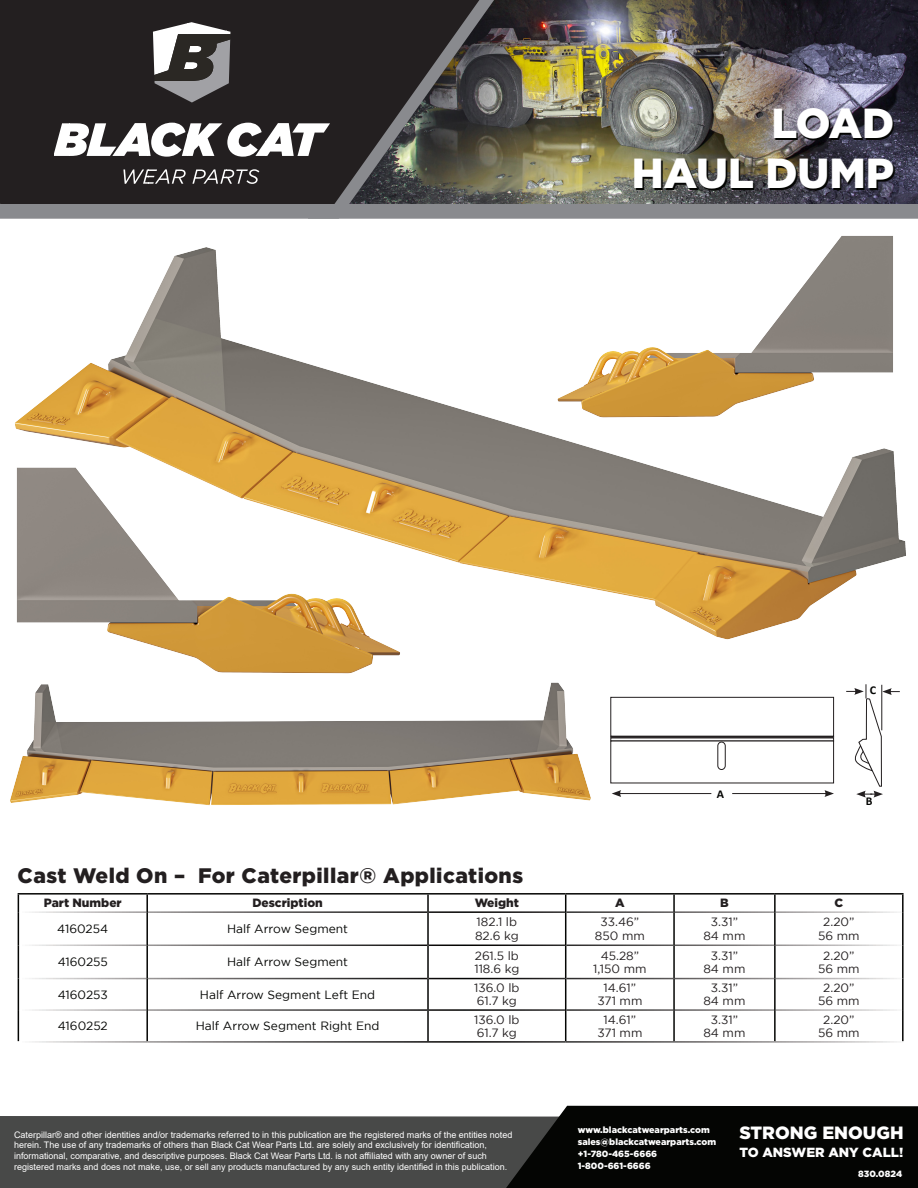
<style>
.page{position:relative;width:918px;height:1188px;background:#fff}
.page>*{position:absolute;margin:0;border:0;box-sizing:border-box;transform-origin:0 0}
.t1{font:900 42px "Gotham";color:#fff}
.t2{font:900 21px "Gotham";letter-spacing:.02em;color:#231f20}
.t3{font:900 17.7px "Gotham";color:#fff}
.t4{font:900 13.2px "Gotham";color:#fff}
.t5{font:12px "Gotham";color:#231f20}
.t6{font:12px "Gotham";color:#040503}
.t7{font:900 12px "Gotham";color:#231f20}
.t8{font:700 12px "Calibri";color:#040503}
.t9{font:9px/10.8px "Arial";color:#fff}
.t10{font:900 9px "Gotham";color:#fff}
</style>
<div class="page">
<img style="left:519px;top:0;width:399px;height:219px">
<svg style="left:0;top:1105px;width:918px;height:83px;background:#3c3d3b"></svg>
<svg style="left:0;top:0;width:519px;height:219px;background:#333030"></svg>
<div style="left:0;top:204px;width:918px;height:7px;background:#898a8e"></div>
<svg style="left:54px;top:123px;width:275px;height:34px"></svg>
<svg style="left:123px;top:169px;width:63px;height:15px"></svg>
<svg style="left:192px;top:169px;width:67px;height:15px"></svg>
<svg style="left:153px;top:22px;width:77px;height:81px"></svg>
<img style="left:15px;top:247px;width:891px;height:393px">
<img style="left:549px;top:236px;width:357px;height:196px">
<img style="left:15px;top:463px;width:393px;height:131px">
<img style="left:10px;top:594px;width:584px;height:330px">
<hr style="left:619px;top:793px;width:92px;height:1px;background:#231f20">
<svg style="left:612px;top:790px;width:9px;height:7px"></svg>
<hr style="left:732px;top:793px;width:95px;height:1px;background:#231f20">
<svg style="left:824px;top:790px;width:10px;height:7px"></svg>
<div style="left:610px;top:697px;width:224px;height:40px;border:1px solid #231f20"></div>
<div style="left:610px;top:736px;width:224px;height:2px;border:1px solid #231f20"></div>
<div style="left:610px;top:738px;width:224px;height:3px;border:1px solid #231f20"></div>
<div style="left:717px;top:742px;width:9px;height:28px;border:1px solid #231f20;border-radius:4px"></div>
<svg style="left:846px;top:195px;width:54px;height:603px"></svg>
<hr style="left:19px;top:911px;width:127px;height:2px;background:#fff">
<hr style="left:148px;top:911px;width:279px;height:2px;background:#fff">
<hr style="left:429px;top:911px;width:136px;height:2px;background:#fff">
<hr style="left:566px;top:911px;width:107px;height:2px;background:#fff">
<hr style="left:18px;top:893px;width:129px;height:2px;background:#040503">
<svg style="left:18px;top:895px;width:1px;height:17px"></svg>
<hr style="left:147px;top:893px;width:281px;height:2px;background:#040503">
<svg style="left:146px;top:895px;width:2px;height:17px"></svg>
<hr style="left:428px;top:893px;width:138px;height:2px;background:#040503">
<svg style="left:427px;top:895px;width:2px;height:17px"></svg>
<hr style="left:566px;top:893px;width:108px;height:2px;background:#040503">
<svg style="left:565px;top:895px;width:1px;height:17px"></svg>
<hr style="left:674px;top:893px;width:101px;height:2px;background:#040503">
<svg style="left:673px;top:895px;width:2px;height:17px"></svg>
<hr style="left:775px;top:893px;width:129px;height:2px;background:#040503">
<svg style="left:774px;top:895px;width:2px;height:17px"></svg>
<svg style="left:902px;top:895px;width:2px;height:17px"></svg>
<hr style="left:18px;top:912px;width:1px;height:33px;background:#040503">
<hr style="left:146px;top:912px;width:2px;height:33px;background:#040503">
<hr style="left:427px;top:912px;width:2px;height:33px;background:#040503">
<hr style="left:565px;top:912px;width:1px;height:33px;background:#040503">
<hr style="left:673px;top:912px;width:2px;height:33px;background:#040503">
<hr style="left:774px;top:912px;width:2px;height:33px;background:#040503">
<hr style="left:902px;top:912px;width:2px;height:33px;background:#040503">
<hr style="left:18px;top:945px;width:1px;height:34px;background:#040503">
<hr style="left:146px;top:945px;width:2px;height:34px;background:#040503">
<hr style="left:427px;top:945px;width:2px;height:34px;background:#040503">
<hr style="left:565px;top:945px;width:1px;height:34px;background:#040503">
<hr style="left:673px;top:945px;width:2px;height:34px;background:#040503">
<hr style="left:774px;top:945px;width:2px;height:34px;background:#040503">
<hr style="left:902px;top:945px;width:2px;height:34px;background:#040503">
<hr style="left:18px;top:979px;width:1px;height:31px;background:#040503">
<hr style="left:146px;top:979px;width:2px;height:31px;background:#040503">
<hr style="left:427px;top:979px;width:2px;height:31px;background:#040503">
<hr style="left:565px;top:979px;width:1px;height:31px;background:#040503">
<hr style="left:673px;top:979px;width:2px;height:31px;background:#040503">
<hr style="left:774px;top:979px;width:2px;height:31px;background:#040503">
<hr style="left:902px;top:979px;width:2px;height:31px;background:#040503">
<hr style="left:18px;top:1010px;width:1px;height:31px;background:#040503">
<hr style="left:146px;top:1010px;width:2px;height:31px;background:#040503">
<hr style="left:427px;top:1010px;width:2px;height:31px;background:#040503">
<hr style="left:565px;top:1010px;width:1px;height:31px;background:#040503">
<hr style="left:673px;top:1010px;width:2px;height:31px;background:#040503">
<hr style="left:774px;top:1010px;width:2px;height:31px;background:#040503">
<hr style="left:902px;top:1010px;width:2px;height:31px;background:#040503">
<p class="t1" style="left:772px;top:99px;width:124px">LOAD</p>
<p class="t1" style="left:632px;top:149px;width:264px">HAUL DUMP</p>
<p class="t2" style="left:18px;top:863px;width:507px">Cast Weld On – For Caterpillar® Applications</p>
<p class="t8" style="left:717px;top:785px;width:9px">A</p>
<p class="t8" style="left:870px;top:681px;width:8px">C</p>
<p class="t8" style="left:866px;top:792px;width:8px">B</p>
<p class="t7" style="left:44px;top:896px;width:79px">Part Number</p>
<p class="t7" style="left:252px;top:896px;width:72px">Description</p>
<p class="t7" style="left:475px;top:896px;width:46px">Weight</p>
<p class="t7" style="left:615px;top:896px;width:11px">A</p>
<p class="t7" style="left:720px;top:896px;width:10px">B</p>
<p class="t7" style="left:834px;top:896px;width:10px">C</p>
<p class="t6" style="left:57px;top:922px;width:52px">4160254</p>
<p class="t6" style="left:227px;top:922px;width:123px">Half Arrow Segment</p>
<p class="t5" style="left:477px;top:915px;width:42px">182.1 lb</p>
<p class="t5" style="left:475px;top:929px;width:45px">82.6 kg</p>
<p class="t5" style="left:600px;top:915px;width:40px">33.46”</p>
<p class="t5" style="left:595px;top:929px;width:51px">850 mm</p>
<p class="t5" style="left:823px;top:915px;width:33px">2.20”</p>
<p class="t5" style="left:818px;top:929px;width:43px">56 mm</p>
<p class="t5" style="left:711px;top:915px;width:29px">3.31”</p>
<p class="t5" style="left:703px;top:929px;width:44px">84 mm</p>
<p class="t6" style="left:58px;top:955px;width:52px">4160255</p>
<p class="t6" style="left:227px;top:955px;width:123px">Half Arrow Segment</p>
<p class="t6" style="left:58px;top:988px;width:52px">4160253</p>
<p class="t6" style="left:200px;top:988px;width:177px">Half Arrow Segment Left End</p>
<p class="t6" style="left:58px;top:1019px;width:51px">4160252</p>
<p class="t6" style="left:196px;top:1019px;width:185px">Half Arrow Segment Right End</p>
<p class="t5" style="left:475px;top:949px;width:46px">261.5 lb</p>
<p class="t5" style="left:474px;top:962px;width:46px">118.6 kg</p>
<p class="t5" style="left:474px;top:981px;width:47px">136.0 lb</p>
<p class="t5" style="left:477px;top:995px;width:41px">61.7 kg</p>
<p class="t5" style="left:474px;top:1013px;width:47px">136.0 lb</p>
<p class="t5" style="left:477px;top:1026px;width:41px">61.7 kg</p>
<p class="t9" style="left:14px;top:1129px;width:500px">Caterpillar® and other identities and/or trademarks referred to in this publication are the registered marks of the entities noted herein. The use of any trademarks of others than Black Cat Wear Parts Ltd. are solely and exclusively for identification,</p>
<p class="t9" style="left:14px;top:1151px;width:474px">informational, comparative, and descriptive purposes. Black Cat Wear Parts Ltd. is not affiliated with any owner of such</p>
<p class="t9" style="left:14px;top:1161px;width:495px">registered marks and does not make, use, or sell any products manufactured by any such entity identified in this publication.</p>
<p class="t5" style="left:601px;top:949px;width:40px">45.28”</p>
<p class="t5" style="left:593px;top:962px;width:55px">1,150 mm</p>
<p class="t5" style="left:711px;top:949px;width:29px">3.31”</p>
<p class="t5" style="left:703px;top:962px;width:44px">84 mm</p>
<p class="t5" style="left:823px;top:949px;width:33px">2.20”</p>
<p class="t5" style="left:818px;top:962px;width:43px">56 mm</p>
<p class="t5" style="left:604px;top:981px;width:34px">14.61”</p>
<p class="t5" style="left:597px;top:995px;width:47px">371 mm</p>
<p class="t5" style="left:711px;top:981px;width:29px">3.31”</p>
<p class="t5" style="left:703px;top:995px;width:44px">84 mm</p>
<p class="t5" style="left:823px;top:981px;width:33px">2.20”</p>
<p class="t5" style="left:818px;top:995px;width:43px">56 mm</p>
<p class="t5" style="left:604px;top:1013px;width:34px">14.61”</p>
<p class="t5" style="left:597px;top:1026px;width:47px">371 mm</p>
<p class="t5" style="left:711px;top:1013px;width:29px">3.31”</p>
<p class="t5" style="left:703px;top:1026px;width:44px">84 mm</p>
<p class="t5" style="left:823px;top:1013px;width:33px">2.20”</p>
<p class="t5" style="left:818px;top:1026px;width:43px">56 mm</p>
<p class="t10" style="left:578px;top:1125px;width:134px">www.blackcatwearparts.com</p>
<p class="t10" style="left:578px;top:1137px;width:140px">sales@blackcatwearparts.com</p>
<p class="t10" style="left:578px;top:1149px;width:81px">+1-780-465-6666</p>
<p class="t10" style="left:578px;top:1161px;width:74px">1-800-661-6666</p>
<h3 class="t3" style="left:739px;top:1123px;width:166px">STRONG ENOUGH</h3>
<h3 class="t4" style="left:739px;top:1144px;width:165px">TO ANSWER ANY CALL!</h3>
<p class="t10" style="left:858px;top:1168px;width:45px">830.0824</p>
</div>
